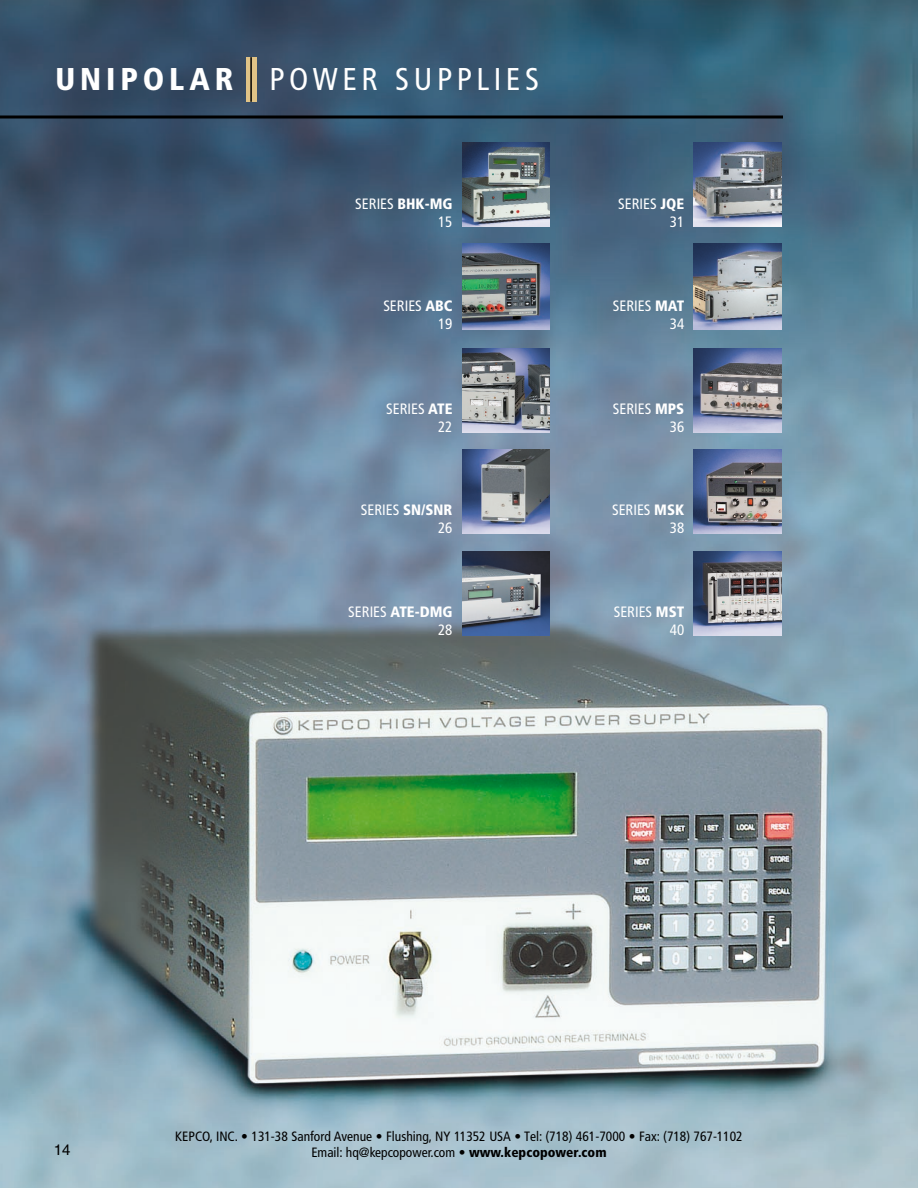
<style>
.page{position:relative;width:918px;height:1188px;background:#fff}
.page>*{position:absolute;margin:0;border:0;box-sizing:border-box;transform-origin:0 0}
.t1{font:condensed 31.5px "Frutiger";letter-spacing:.145em;color:#fff}
.t2{font:condensed 15px/18px "Frutiger";color:#fff;text-align:right}
.t3{font:15px "Helvetica";color:#000}
.t4{font:condensed 13.5px/16.5px "Frutiger";color:#000;text-align:center}
.s1{font-weight:900}
</style>
<div class="page">
<img style="left:0;top:0;width:918px;height:1188px">
<div style="left:246px;top:57px;width:10px;height:45px;background:#e1c386"></div>
<hr style="left:250px;top:57px;width:2px;height:45px;background:#000">
<img style="left:694px;top:142px;width:88px;height:85px">
<img style="left:694px;top:243px;width:88px;height:87px">
<img style="left:694px;top:348px;width:88px;height:84px">
<img style="left:694px;top:450px;width:88px;height:84px">
<img style="left:694px;top:552px;width:88px;height:84px">
<img style="left:462px;top:142px;width:88px;height:85px">
<img style="left:462px;top:243px;width:88px;height:87px">
<img style="left:462px;top:348px;width:88px;height:84px">
<img style="left:462px;top:450px;width:88px;height:84px">
<img style="left:462px;top:552px;width:88px;height:84px">
<hr style="left:0;top:116px;width:783px;height:2px;background:#000">
<h1 class="t1" style="left:55px;top:66px;width:485px"><span class="s1">UNIPOLAR</span> POWER SUPPLIES</h1>
<p class="t2" style="left:355px;top:196px;width:99px">SERIES <span class="s1">BHK-MG<br></span>15</p>
<p class="t2" style="left:618px;top:196px;width:68px">SERIES <span class="s1">JQE<br></span>31</p>
<p class="t2" style="left:383px;top:298px;width:71px">SERIES <span class="s1">ABC<br></span>19</p>
<p class="t2" style="left:613px;top:298px;width:73px">SERIES <span class="s1">MAT<br></span>34</p>
<p class="t2" style="left:386px;top:401px;width:68px">SERIES <span class="s1">ATE<br></span>22</p>
<p class="t2" style="left:613px;top:401px;width:73px">SERIES <span class="s1">MPS<br></span>36</p>
<p class="t2" style="left:361px;top:502px;width:93px">SERIES <span class="s1">SN/SNR<br></span>26</p>
<p class="t2" style="left:612px;top:502px;width:74px">SERIES <span class="s1">MSK<br></span>38</p>
<p class="t2" style="left:348px;top:604px;width:106px">SERIES <span class="s1">ATE-DMG<br></span>28</p>
<p class="t2" style="left:614px;top:604px;width:72px">SERIES <span class="s1">MST<br></span>40</p>
<p class="t3" style="left:54px;top:1144px;width:18px">14</p>
<p class="t4" style="left:175px;top:1129px;width:569px">KEPCO, INC. • 131-38 Sanford Avenue • Flushing, NY 11352 USA • Tel: (718) 461-7000 • Fax: (718) 767-1102<br>Email: hq@kepcopower.com • <span class="s1">www.kepcopower.com</span></p>
</div>
